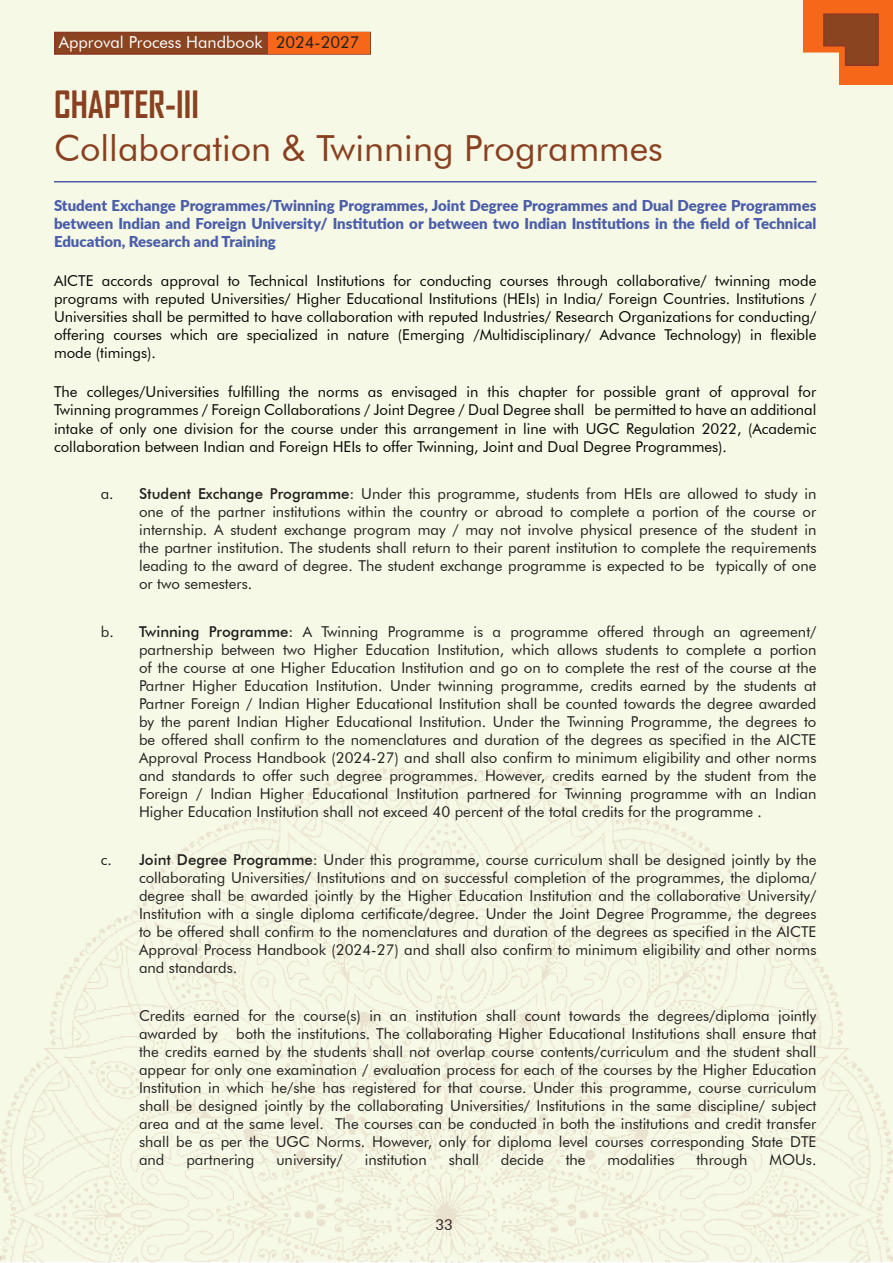
<style>
.page{position:relative;width:893px;height:1263px;background:#fff}
.page>*{position:absolute;margin:0;border:0;box-sizing:border-box;transform-origin:0 0}
.t1{font:36px/43.2px "Futura BT";color:#894020}
.t2{font:16.5px "Futura BT";color:#fff}
.Body_Text{font:15px/18px "Futura BT";color:#231f20;text-align:justify}
.Body_Text-2{font:15px/18px "Futura BT";color:#040503;text-align:justify}
._2_1_Intro{font:900 15px/18px "Lato";color:#4a5da9;text-align:justify}
.s1{color:#231f20}
.s2{font-family:"Agency FB";font-weight:700}
.s3{font-weight:500}
</style>
<div class="page">
<div style="left:0;top:0;width:15px;height:1262px;background:#f6f9e5"></div>
<div style="left:2px;top:0;width:891px;height:1262px;background:#f6f9e5"></div>
<div style="left:54px;top:32px;width:317px;height:23px;background:#8a4420;border:2px solid #8d3823"></div>
<div style="left:268px;top:32px;width:102px;height:22px;background:#f66719"></div>
<svg style="left:803px;top:0;width:90px;height:85px"></svg>
<img style="left:0;top:767px;width:892px;height:496px">
<hr style="left:54px;top:181px;width:762px;height:1px;background:#4e5ca9">
<p class="t2" style="left:59px;top:32px;width:302px">Approval Process Handbook <span class="s1">2024-2027</span></p>
<p class="t1" style="left:54px;top:83px;width:610px"><span class="s2">CHAPTER-III<br></span>Collaboration &amp; Twinning Programmes</p>
<p class="_2_1_Intro" style="left:54px;top:196px;width:764px">Student Exchange Programmes/Twinning Programmes, Joint Degree Programmes and Dual Degree Programmes between Indian and Foreign University/ Institution or between two Indian Institutions in the field of Technical Education, Research and Training</p>
<p class="Body_Text-2" style="left:54px;top:272px;width:764px">AICTE accords approval to Technical Institutions for conducting courses through collaborative/ twinning mode programs with reputed Universities/ Higher Educational Institutions (HEIs) in India/ Foreign Countries. Institutions / Universities shall be permitted to have collaboration with reputed Industries/ Research Organizations for conducting/ offering courses which are specialized in nature (Emerging /Multidisciplinary/ Advance Technology) in flexible mode (timings).</p>
<p class="Body_Text-2" style="left:54px;top:383px;width:764px">The colleges/Universities fulfilling the norms as envisaged in this chapter for possible grant of approval for Twinning programmes / Foreign Collaborations / Joint Degree / Dual Degree shall be permitted to have an additional intake of only one division for the course under this arrangement in line with UGC Regulation 2022, (Academic collaboration between Indian and Foreign HEIs to offer Twinning, Joint and Dual Degree Programmes).</p>
<p class="Body_Text" style="left:139px;top:485px;width:679px;text-indent:-38px">a. <span class="s3">Student Exchange Programme:</span> Under this programme, students from HEIs are allowed to study in one of the partner institutions within the country or abroad to complete a portion of the course or internship. A student exchange program may / may not involve physical presence of the student in the partner institution. The students shall return to their parent institution to complete the requirements leading to the award of degree. The student exchange programme is expected to be typically of one or two semesters.</p>
<p class="Body_Text" style="left:139px;top:623px;width:679px;text-indent:-38px">b. <span class="s3">Twinning Programme:</span> A Twinning Programme is a programme offered through an agreement/ partnership between two Higher Education Institution, which allows students to complete a portion of the course at one Higher Education Institution and go on to complete the rest of the course at the Partner Higher Education Institution. Under twinning programme, credits earned by the students at Partner Foreign / Indian Higher Educational Institution shall be counted towards the degree awarded by the parent Indian Higher Educational Institution. Under the Twinning Programme, the degrees to be offered shall confirm to the nomenclatures and duration of the degrees as specified in the AICTE Approval Process Handbook (2024-27) and shall also confirm to minimum eligibility and other norms and standards to offer such degree programmes. However, credits earned by the student from the Foreign / Indian Higher Educational Institution partnered for Twinning programme with an Indian Higher Education Institution shall not exceed 40 percent of the total credits for the programme .</p>
<p class="Body_Text" style="left:139px;top:850px;width:679px;text-indent:-38px">c. <span class="s3">Joint Degree Programme:</span> Under this programme, course curriculum shall be designed jointly by the collaborating Universities/ Institutions and on successful completion of the programmes, the diploma/ degree shall be awarded jointly by the Higher Education Institution and the collaborative University/ Institution with a single diploma certificate/degree. Under the Joint Degree Programme, the degrees to be offered shall confirm to the nomenclatures and duration of the degrees as specified in the AICTE Approval Process Handbook (2024-27) and shall also confirm to minimum eligibility and other norms and standards.</p>
<p class="Body_Text" style="left:139px;top:1006px;width:679px">Credits earned for the course(s) in an institution shall count towards the degrees/diploma jointly awarded by both the institutions. The collaborating Higher Educational Institutions shall ensure that the credits earned by the students shall not overlap course contents/curriculum and the student shall appear for only one examination / evaluation process for each of the courses by the Higher Education Institution in which he/she has registered for that course. Under this programme, course curriculum shall be designed jointly by the collaborating Universities/ Institutions in the same discipline/ subject area and at the same level. The courses can be conducted in both the institutions and credit transfer shall be as per the UGC Norms. However, only for diploma level courses corresponding State DTE and</p>
<p class="Body_Text" style="left:186px;top:1150px;width:70px">partnering</p>
<p class="Body_Text" style="left:276px;top:1150px;width:68px">university/</p>
<p class="Body_Text" style="left:365px;top:1150px;width:64px">institution</p>
<p class="Body_Text" style="left:449px;top:1150px;width:32px">shall</p>
<p class="Body_Text" style="left:501px;top:1150px;width:44px">decide</p>
<p class="Body_Text" style="left:566px;top:1150px;width:21px">the</p>
<p class="Body_Text" style="left:608px;top:1150px;width:68px">modalities</p>
<p class="Body_Text" style="left:696px;top:1150px;width:53px">through</p>
<p class="Body_Text" style="left:769px;top:1150px;width:48px">MOUs.</p>
<p class="Body_Text" style="left:435px;top:1215px;width:19px">33</p>
</div>
